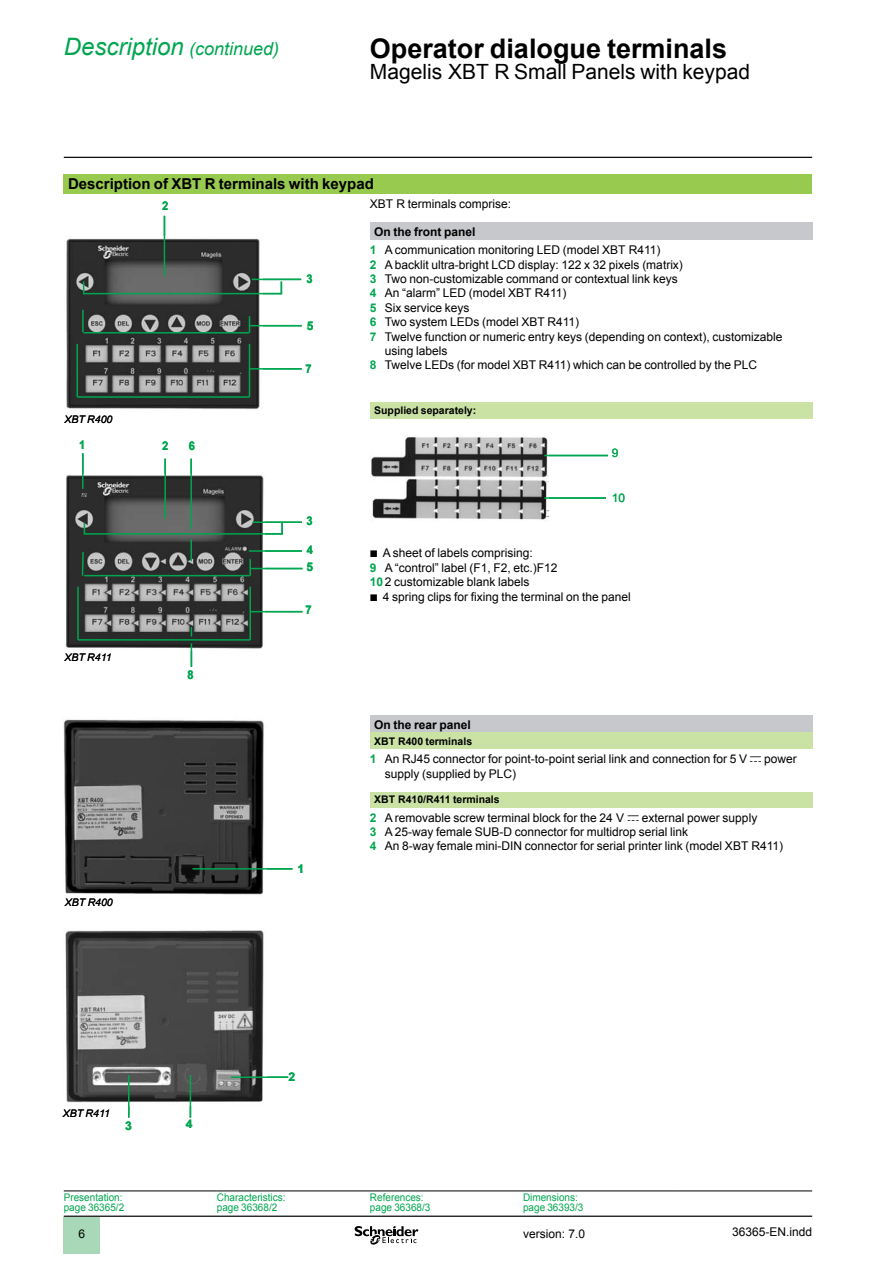
<style>
.page{position:relative;width:893px;height:1263px;background:#fff}
.page>*{position:absolute;margin:0;border:0;box-sizing:border-box;transform-origin:0 0}
.t1{font:700 27px "Arial";color:#000}
.t2{font:italic 24px "Arial";color:#00a650}
.t3{font:21px "Arial";color:#000}
.t4{font:700 15px "Arial";color:#000}
.t5{font:12px/14.4px "Arial";color:#000}
.t6{font:700 12px "Arial";color:#000}
.t7{font:700 12px "Arial";color:#00a650;scale:.93 1}
.t8{font:700 12px "Arial";color:#00a650}
.t9{font:700 12px "Arial";color:#00a650;scale:.92 1}
.t10{font:11.85px "Arial";color:#00a650}
.t11{font:10.5px/10.5px "Arial";color:#00a650;scale:.95 1}
.t12{font:700 10.5px "Arial";color:#000}
.t13{font:italic 10.5px "Arial";color:#000}
.s1{font-size:18px}
.s2{font-weight:700}
.s3{font-weight:700;color:#00a650}
.s4{font-family:"Graph Schneider"}
</style>
<div class="page">
<hr style="left:64px;top:157px;width:748px;height:1px;background:#000">
<div style="left:64px;top:1217px;width:36px;height:36px;background:#a8d8b7"></div>
<hr style="left:64px;top:1215px;width:748px;height:2px;background:#000">
<svg style="left:355px;top:1226px;width:63px;height:19px"></svg>
<div style="left:64px;top:174px;width:748px;height:20px;background:#98ca4f"></div>
<div style="left:370px;top:223px;width:442px;height:17px;background:#c6c8cb"></div>
<div style="left:370px;top:402px;width:442px;height:16px;background:#cae2a4"></div>
<div style="left:370px;top:716px;width:442px;height:17px;background:#c6c8cb"></div>
<div style="left:370px;top:733px;width:442px;height:16px;background:#cae2a4"></div>
<div style="left:370px;top:792px;width:442px;height:15px;background:#cae2a4"></div>
<svg style="left:66px;top:237px;width:197px;height:173px;fill:#2c2d2d"></svg>
<hr style="left:77px;top:344px;width:1px;height:53px;background:#00a650">
<hr style="left:252px;top:279px;width:49px;height:1px;background:#00a650">
<hr style="left:164px;top:216px;width:1px;height:60px;background:#00a650">
<div style="left:83px;top:281px;width:199px;height:13px;border:2px solid #00a650"></div>
<hr style="left:77px;top:396px;width:172px;height:2px;background:#00a650">
<hr style="left:249px;top:344px;width:1px;height:53px;background:#00a650">
<hr style="left:249px;top:368px;width:53px;height:2px;background:#00a650">
<hr style="left:84px;top:332px;width:165px;height:2px;background:#00a650">
<hr style="left:82px;top:310px;width:2px;height:22px;background:#00a650">
<svg style="left:249px;top:316px;width:1px;height:17px"></svg>
<hr style="left:250px;top:325px;width:52px;height:1px;background:#00a650">
<svg style="left:65px;top:475px;width:200px;height:175px;fill:#2c2d2d"></svg>
<hr style="left:77px;top:587px;width:2px;height:53px;background:#00a650">
<hr style="left:252px;top:521px;width:50px;height:2px;background:#00a650">
<hr style="left:164px;top:459px;width:2px;height:60px;background:#00a650">
<div style="left:84px;top:522px;width:199px;height:13px;border:2px solid #00a650"></div>
<hr style="left:78px;top:639px;width:172px;height:2px;background:#00a650">
<hr style="left:249px;top:550px;width:53px;height:2px;background:#00a650">
<hr style="left:249px;top:587px;width:2px;height:53px;background:#00a650">
<hr style="left:250px;top:611px;width:52px;height:1px;background:#00a650">
<hr style="left:84px;top:575px;width:166px;height:1px;background:#00a650">
<svg style="left:81px;top:550px;width:4px;height:27px"></svg>
<svg style="left:249px;top:559px;width:2px;height:17px"></svg>
<hr style="left:251px;top:568px;width:51px;height:1px;background:#00a650">
<hr style="left:190px;top:539px;width:2px;height:22px;background:#00a650">
<svg style="left:191px;top:643px;width:1px;height:24px"></svg>
<hr style="left:82px;top:453px;width:2px;height:36px;background:#00a650">
<hr style="left:190px;top:459px;width:2px;height:70px;background:#00a650">
<svg style="left:371px;top:437px;width:178px;height:83px"></svg>
<hr style="left:544px;top:455px;width:64px;height:1px;background:#00a650">
<hr style="left:544px;top:497px;width:62px;height:2px;background:#00a650">
<svg style="left:65px;top:930px;width:199px;height:176px;fill:#474747"></svg>
<hr style="left:231px;top:1076px;width:57px;height:2px;background:#00a650">
<hr style="left:128px;top:1075px;width:2px;height:42px;background:#00a650">
<hr style="left:190px;top:1075px;width:1px;height:42px;background:#00a650">
<svg style="left:63px;top:719px;width:204px;height:176px;fill:#3c3c3c"></svg>
<hr style="left:193px;top:868px;width:99px;height:1px;background:#00a650">
<hr style="left:676px;top:1191px;width:136px;height:1px;background:#000">
<hr style="left:64px;top:1191px;width:153px;height:1px;background:#000">
<hr style="left:217px;top:1191px;width:153px;height:1px;background:#000">
<hr style="left:370px;top:1191px;width:153px;height:1px;background:#000">
<hr style="left:523px;top:1191px;width:153px;height:1px;background:#000">
<h2 class="t2" style="left:64px;top:31px;width:217px">Description <span class="s1">(continued)</span></h2>
<h1 class="t1" style="left:370px;top:30px;width:359px">Operator dialogue terminals</h1>
<h3 class="t3" style="left:370px;top:57px;width:382px">Magelis XBT R Small Panels with keypad</h3>
<p class="t4" style="left:68px;top:174px;width:307px">Description of XBT R terminals with keypad</p>
<p class="t5" style="left:370px;top:197px;width:143px">XBT R terminals comprise:</p>
<p class="t5" style="left:370px;top:222px;width:292px;line-height:18.6px;text-indent:4px"><span class="s2">On the front panel<br></span><span class="s3">1</span> A communication monitoring LED (model XBT R411)</p>
<p class="t5" style="left:370px;top:257px;width:315px"><span class="s3">2</span> A backlit ultra-bright LCD display: 122 x 32 pixels (matrix)</p>
<p class="t5" style="left:370px;top:272px;width:309px"><span class="s3">3</span> Two non-customizable command or contextual link keys</p>
<p class="t5" style="left:370px;top:286px;width:198px"><span class="s3">4</span> An “alarm” LED (model XBT R411)</p>
<p class="t5" style="left:370px;top:300px;width:101px"><span class="s3">5</span> Six service keys</p>
<p class="t5" style="left:370px;top:315px;width:211px"><span class="s3">6</span> Two system LEDs (model XBT R411)</p>
<p class="t5" style="left:370px;top:329px;width:414px"><span class="s3">7</span> Twelve function or numeric entry keys (depending on context), customizable</p>
<p class="t5" style="left:385px;top:344px;width:64px">using labels</p>
<p class="t5" style="left:370px;top:358px;width:389px"><span class="s3">8</span> Twelve LEDs (for model XBT R411) which can be controlled by the PLC</p>
<p class="t12" style="left:374px;top:403px;width:104px">Supplied separately:</p>
<p class="t7" style="left:162px;top:198px;width:8px">2</p>
<p class="t7" style="left:307px;top:271px;width:8px">3</p>
<p class="t8" style="left:307px;top:318px;width:8px">5</p>
<p class="t7" style="left:306px;top:361px;width:8px">7</p>
<p class="t13" style="left:65px;top:412px;width:49px">XBT R400</p>
<p class="t9" style="left:79px;top:437px;width:8px">1</p>
<p class="t7" style="left:162px;top:438px;width:8px">2</p>
<p class="t7" style="left:189px;top:437px;width:8px">6</p>
<p class="t13" style="left:65px;top:651px;width:49px">XBT R411</p>
<p class="t9" style="left:187px;top:667px;width:8px">8</p>
<p class="t13" style="left:65px;top:896px;width:49px">XBT R400</p>
<p class="t13" style="left:63px;top:1106px;width:49px">XBT R411</p>
<p class="t8" style="left:125px;top:1118px;width:8px">3</p>
<p class="t8" style="left:186px;top:1116px;width:8px">4</p>
<p class="t7" style="left:307px;top:512px;width:8px">3</p>
<p class="t8" style="left:307px;top:559px;width:8px">5</p>
<p class="t7" style="left:305px;top:602px;width:8px">7</p>
<p class="t7" style="left:307px;top:541px;width:8px">4</p>
<p class="t8" style="left:298px;top:861px;width:8px">1</p>
<p class="t10" style="left:612px;top:445px;width:8px">9</p>
<p class="t10" style="left:612px;top:490px;width:15px">10</p>
<p class="t5" style="left:370px;top:546px;width:262px"><span class="s4">b</span> A sheet of labels comprising:<br><span class="s3">9</span> A “control” label (F1, F2, etc.)F12<br><span class="s3">10</span>2 customizable blank labels<br><span class="s4">b</span> 4 spring clips for fixing the terminal on the panel</p>
<p class="t6" style="left:374px;top:716px;width:98px">On the rear panel</p>
<p class="t12" style="left:374px;top:734px;width:100px">XBT R400 terminals</p>
<p class="t5" style="left:385px;top:752px;width:413px;text-indent:-15px"><span class="s3">1</span> An RJ45 connector for point-to-point serial link and connection for 5 V <span class="s4">c</span> power supply (supplied by PLC)</p>
<p class="t12" style="left:374px;top:793px;width:127px">XBT R410/R411 terminals</p>
<p class="t5" style="left:370px;top:810px;width:415px"><span class="s3">2</span> A removable screw terminal block for the 24 V <span class="s4">c</span> external power supply<br><span class="s3">3</span> A 25-way female SUB-D connector for multidrop serial link<br><span class="s3">4</span> An 8-way female mini-DIN connector for serial printer link (model XBT R411)</p>
<p class="t8" style="left:289px;top:1069px;width:8px">2</p>
<p class="t11" style="left:64px;top:1192px;width:64px">Presentation: page 36365/2</p>
<p class="t11" style="left:217px;top:1192px;width:74px">Characteristics: page 36368/2</p>
<p class="t11" style="left:370px;top:1192px;width:65px">References: page 36368/3</p>
<p class="t11" style="left:523px;top:1192px;width:65px">Dimensions: page 36393/3</p>
<p class="t5" style="left:523px;top:1226px;width:64px">version: 7.0</p>
<p class="t5" style="left:732px;top:1225px;width:82px">36365-EN.indd</p>
</div>
